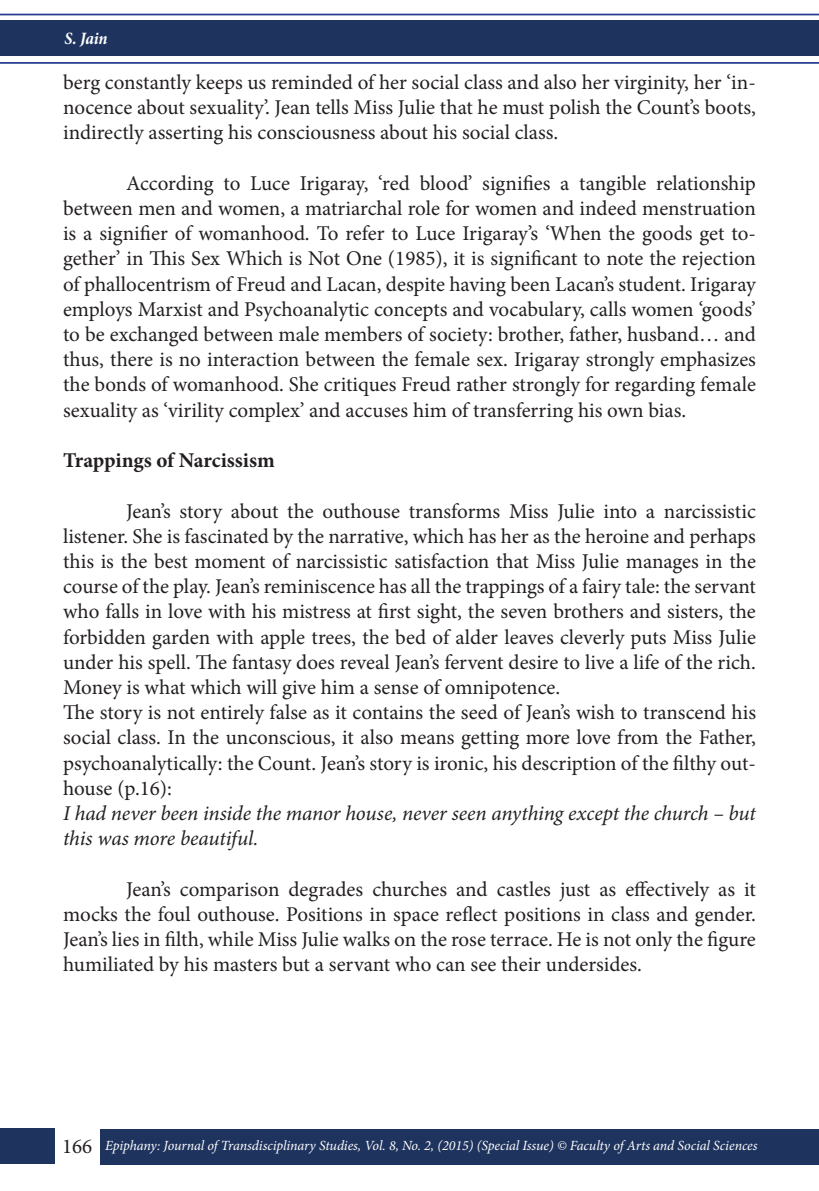
<style>
.page{position:relative;width:819px;height:1191px;background:#fff}
.page>*{position:absolute;margin:0;border:0;box-sizing:border-box;transform-origin:0 0}
.t1{font:21px/25.2px "Minion Pro";color:#231f20;text-align:justify}
.t2{font:italic 21px/25.2px "Minion Pro";letter-spacing:-.005em;color:#231f20}
.t3{font:700 21px "Minion Pro";letter-spacing:-.005em;color:#231f20}
.t4{font:italic 700 condensed 17.5px "Minion Pro";color:#fff}
.t5{font:italic 14px "Minion Pro";letter-spacing:-.01em;color:#fff}
</style>
<div class="page">
<div style="left:0;top:21px;width:819px;height:35px;background:#1e335d"></div>
<div style="left:100px;top:1128px;width:719px;height:36px;background:#1e335d"></div>
<div style="left:0;top:1128px;width:54px;height:35px;background:#1e335d"></div>
<hr style="left:0;top:14px;width:819px;height:1px;background:#253f8e">
<hr style="left:0;top:62px;width:819px;height:2px;background:#253f8e">
<p class="t4" style="left:64px;top:26px;width:45px">S. Jain</p>
<p class="t1" style="left:63px;top:70px;width:694px">berg constantly keeps us reminded of her social class and also her virginity, her ‘in&shy;nocence about sexuality’. Jean tells Miss Julie that he must polish the Count’s boots, indirectly asserting his consciousness about his social class.</p>
<p class="t1" style="left:63px;top:171px;width:694px;text-indent:63px">According to Luce Irigaray, ‘red blood’ signifies a tangible relationship between men and women, a matriarchal role for women and indeed menstruation is a signifier of womanhood. To refer to Luce Irigaray’s ‘When the goods get to&shy;gether’ in This Sex Which is Not One (1985), it is significant to note the rejection of phallocentrism of Freud and Lacan, despite having been Lacan’s student. Irigaray employs Marxist and Psychoanalytic concepts and vocabulary, calls women ‘goods’ to be exchanged between male members of society: brother, father, husband… and thus, there is no interaction between the female sex. Irigaray strongly emphasizes the bonds of womanhood. She critiques Freud rather strongly for regarding female sexuality as ‘virility complex’ and accuses him of transferring his own bias.</p>
<p class="t3" style="left:63px;top:445px;width:213px">Trappings of Narcissism</p>
<p class="t1" style="left:63px;top:498px;width:694px;text-indent:63px">Jean’s story about the outhouse transforms Miss Julie into a narcissistic listener. She is fascinated by the narrative, which has her as the heroine and perhaps this is the best moment of narcissistic satisfaction that Miss Julie manages in the course of the play. Jean’s reminiscence has all the trappings of a fairy tale: the servant who falls in love with his mistress at first sight, the seven brothers and sisters, the forbidden garden with apple trees, the bed of alder leaves cleverly puts Miss Julie under his spell. The fantasy does reveal Jean’s fervent desire to live a life of the rich.<br>Money is what which will give him a sense of omnipotence.</p>
<p class="t1" style="left:63px;top:700px;width:694px">The story is not entirely false as it contains the seed of Jean’s wish to transcend his social class. In the unconscious, it also means getting more love from the Father, psychoanalytically: the Count. Jean’s story is ironic, his description of the filthy out&shy;house (p.16):</p>
<p class="t2" style="left:63px;top:800px;width:694px">I had never been inside the manor house, never seen anything except the church – but this was more beautiful.</p>
<p class="t1" style="left:63px;top:876px;width:694px;text-indent:63px">Jean’s comparison degrades churches and castles just as effectively as it mocks the foul outhouse. Positions in space reflect positions in class and gender.<br>Jean’s lies in filth, while Miss Julie walks on the rose terrace. He is not only the figure humiliated by his masters but a servant who can see their undersides.</p>
<p class="t1" style="left:62px;top:1133px;width:32px">166</p>
<p class="t5" style="left:105px;top:1136px;width:653px">Epiphany: Journal of Transdisciplinary Studies, Vol. 8, No. 2, (2015) (Special Issue) © Faculty of Arts and Social Sciences</p>
</div>
